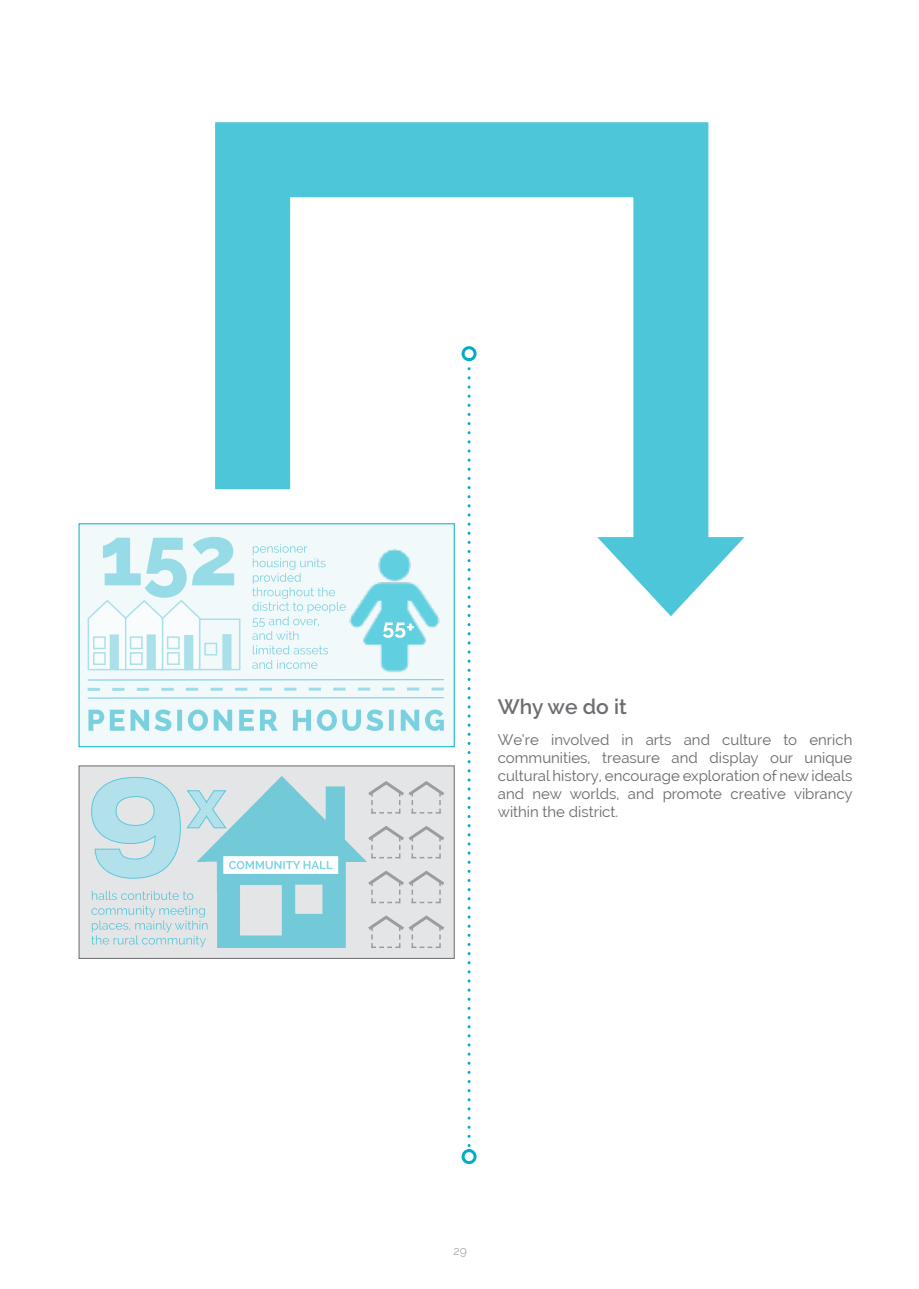
<style>
.page{position:relative;width:919px;height:1289px;background:#fff}
.page>*{position:absolute;margin:0;border:0;box-sizing:border-box;transform-origin:0 0}
.Sub_Heading_2{font:600 21px "Raleway";color:#6c6d70}
.AR_Body_text{font:15px/18px "Raleway";color:#69696c;text-align:justify}
.t1{font:300 12px "Raleway";color:#8b8d90}
</style>
<div class="page">
<svg style="left:467px;top:623px;width:3px;height:524px"></svg>
<div style="left:461px;top:1149px;width:15px;height:15px;border:3px solid #00aeca;border-radius:50%"></div>
<div style="left:79px;top:765px;width:375px;height:193px;background:#e4e5e7;border:1px solid #69696c"></div>
<img style="left:145px;top:765px;width:302px;height:194px">
<div style="left:223px;top:856px;width:115px;height:17px;background:#fff;border:1px solid #fff"></div>
<svg style="left:366px;top:912px;width:80px;height:36px"></svg>
<svg style="left:366px;top:867px;width:80px;height:36px"></svg>
<svg style="left:366px;top:823px;width:80px;height:35px"></svg>
<svg style="left:366px;top:779px;width:80px;height:34px"></svg>
<svg style="left:91px;top:890px;width:116px;height:57px"></svg>
<svg style="left:91px;top:776px;width:241px;height:103px"></svg>
<div style="left:79px;top:523px;width:375px;height:224px;background:#f1f9fb"></div>
<svg style="left:252px;top:660px;width:65px;height:9px"></svg>
<svg style="left:252px;top:618px;width:73px;height:36px"></svg>
<svg style="left:88px;top:687px;width:356px;height:4px"></svg>
<hr style="left:88px;top:697px;width:356px;height:1px;background:#7bd0e0">
<hr style="left:88px;top:679px;width:356px;height:1px;background:#7bd0e0">
<div style="left:199px;top:618px;width:41px;height:52px;border:2px solid #7bd0e0"></div>
<svg style="left:88px;top:709px;width:356px;height:22px"></svg>
<img style="left:325px;top:618px;width:130px;height:62px">
<svg style="left:383px;top:622px;width:31px;height:16px"></svg>
<svg style="left:213px;top:122px;width:532px;height:496px"></svg>
<svg style="left:597px;top:537px;width:147px;height:79px"></svg>
<svg style="left:87px;top:537px;width:147px;height:134px"></svg>
<p class="Sub_Heading_2" style="left:497px;top:694px;width:130px">Why we do it</p>
<p class="AR_Body_text" style="left:497px;top:730px;width:356px">We’re involved in arts and culture to enrich communities, treasure and display our unique cultural history, encourage exploration of new ideals and new worlds, and promote creative vibrancy within the district.</p>
<p class="t1" style="left:453px;top:1243px;width:15px">29</p>
</div>
